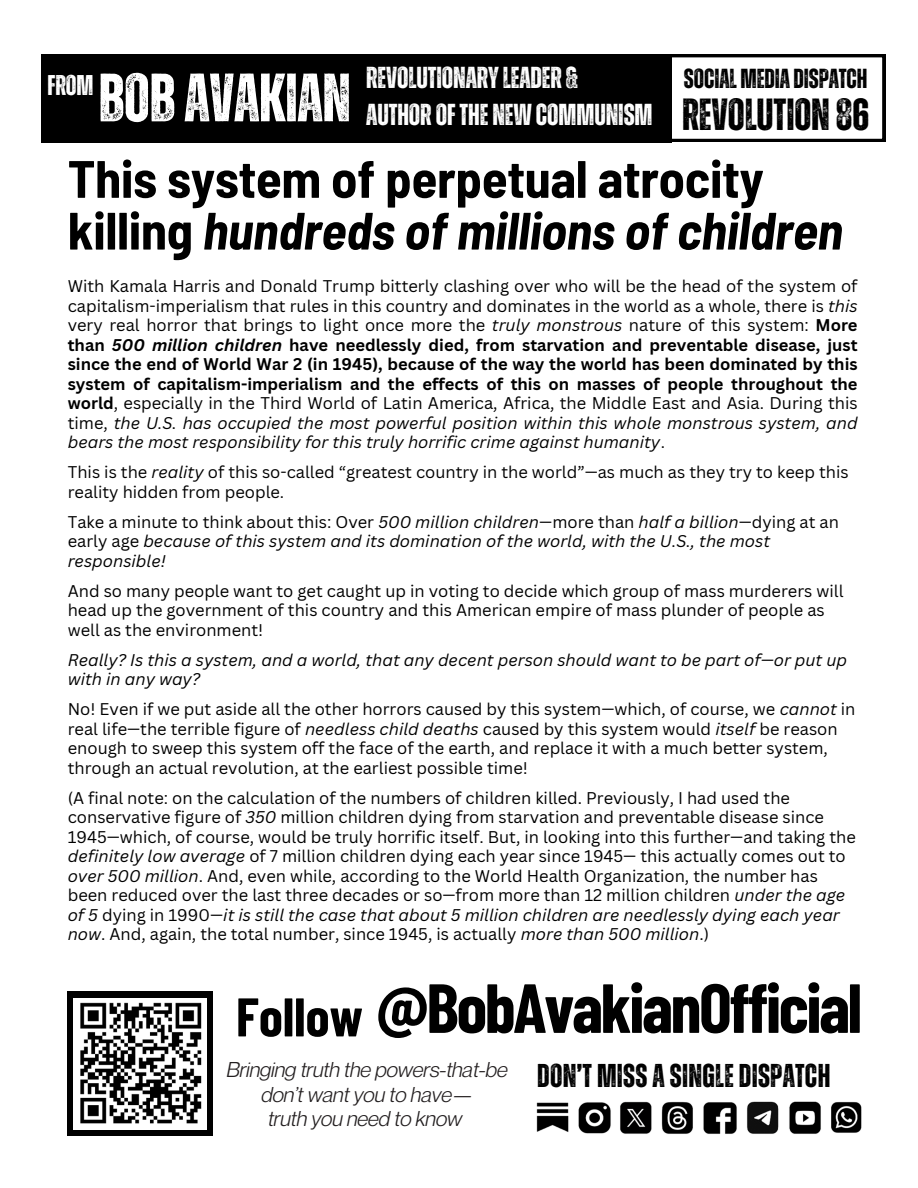
<style>
.page{position:relative;width:918px;height:1188px;background:#fff}
.page>*{position:absolute;margin:0;border:0;box-sizing:border-box;transform-origin:0 0}
.t1{font:700 69.3px "Barlow Condensed";letter-spacing:-.035em;color:#000}
.t2{font:700 68.25px "Zuume Rough";letter-spacing:-.005em;color:#fff}
.t3{font:700 54.3px "Barlow Condensed";color:#000}
.t4{font:700 semi-condensed 52.5px/51.8px "Barlow";letter-spacing:-.005em;color:#000}
.t5{font:700 45px "Zuume Rough";letter-spacing:-.005em;color:#000}
.t6{font:700 33px "Zuume Rough";letter-spacing:.01em;color:#000}
.t7{font:700 30.3px/37.2px "Zuume Rough";letter-spacing:-.005em;color:#fff}
.t8{font:700 28.5px "Zuume Rough";color:#fff}
.t9{font:700 27.6px "Zuume Rough";letter-spacing:-.005em;color:#000}
.t10{font:italic 21px/24.8px "Neue Montreal";letter-spacing:-.005em;color:#231f20;text-align:center}
.t11{font:16.5px/19.5px "Canva Sans";color:#000}
.t12{font:italic 16.5px/19.5px "Canva Sans";color:#000}
.s1{font-style:italic}
.s2{font-weight:700}
.s3{font-weight:700;font-style:italic}
.s4{font-style:normal}
</style>
<div class="page">
<svg style="left:671px;top:54px;width:214px;height:88px"></svg>
<div style="left:41px;top:54px;width:630px;height:88px;background:#000"></div>
<div style="left:67px;top:991px;width:145px;height:144px;background:#000"></div>
<img style="left:74px;top:998px;width:132px;height:131px">
<img style="left:536px;top:1101px;width:326px;height:33px">
<p class="t7" style="left:366px;top:60px;width:288px">REVOLUTIONARYLEADER&amp;<br>AUTHOROFTHE NEWCOMMUNISM</p>
<p class="t8" style="left:47px;top:72px;width:48px">FROM</p>
<p class="t2" style="left:99px;top:67px;width:254px">BOBAVAKIAN</p>
<p class="t9" style="left:684px;top:66px;width:185px">SOCIALMEDIADISPATCH</p>
<p class="t5" style="left:682px;top:94px;width:189px">REVOLUTION 86</p>
<h1 class="t4" style="left:68px;top:151px;width:776px">This system of perpetual atrocity killing <span class="s1">hundreds of millions of children</span></h1>
<h3 class="t11" style="left:68px;top:276px;width:791px;text-align:justify">With Kamala Harris and Donald Trump bitterly clashing over who will be the head of the system of capitalism-imperialism that rules in this country and dominates in the world as a whole, there is <span class="s1">this </span>very real horror that brings to light once more the <span class="s1">truly monstrous</span> nature of this system: <span class="s2">More than</span> <span class="s3">500 million children</span> <span class="s2">have needlessly died, from starvation and preventable disease, just since the end of World War 2 (in 1945), because of the way the world has been dominated by this system of capitalism-imperialism and the effects of this on masses of people throughout the world</span>, especially in the Third World of Latin America, Africa, the Middle East and Asia. During this time, <span class="s1">the U.S. has occupied the most powerful position within this whole monstrous system, and bears the most responsibility for this truly horrific crime against humanity</span>.</h3>
<h4 class="t11" style="left:68px;top:462px;width:782px">This is the <span class="s1">reality</span> of this so-called “greatest country in the world”—as much as they try to keep this reality hidden from people.</h4>
<h4 class="t12" style="left:68px;top:512px;width:773px"><span class="s4">Take a minute to think about this: Over</span> 500 million children<span class="s4">—more than</span> half a billion<span class="s4">—dying at an early age</span> because of this system and its domination of the world, with the U.S., the most responsible!</h4>
<h2 class="t11" style="left:68px;top:581px;width:777px">And so many people want to get caught up in voting to decide which group of mass murderers will head up the government of this country and this American empire of mass plunder of people as well as the environment!</h2>
<p class="t12" style="left:68px;top:650px;width:781px">Really? Is this a system, and a world, that any decent person should want to be part of—or put up with in any way?</p>
<p class="t11" style="left:68px;top:699px;width:789px">No! Even if we put aside all the other horrors caused by this system—which, of course, we <span class="s1">cannot</span> in real life—the terrible figure of <span class="s1">needless child deaths</span> caused by this system would <span class="s1">itself</span> be reason enough to sweep this system off the face of the earth, and replace it with a much better system, through an actual revolution, at the earliest possible time!</p>
<p class="t11" style="left:68px;top:788px;width:790px">(A final note: on the calculation of the numbers of children killed. Previously, I had used the conservative figure of <span class="s1">350</span> million children dying from starvation and preventable disease since 1945—which, of course, would be truly horrific itself. But, in looking into this further—and taking the <span class="s1">definitely low average</span> of 7 million children dying each year since 1945— this actually comes out to <span class="s1">over 500 million</span>. And, even while, according to the World Health Organization, the number has been reduced over the last three decades or so—from more than 12 million children <span class="s1">under the age of 5</span> dying in 1990—<span class="s1">it is still the case that about 5 million children are needlessly dying each year now</span>. And, again, the total number, since 1945, is actually <span class="s1">more than 500 million</span>.)</p>
<h2 class="t1" style="left:376px;top:964px;width:487px">@BobAvakianOfficial</h2>
<h3 class="t6" style="left:537px;top:1060px;width:295px">DON’T MISSASINGLEDISPATCH</h3>
<h1 class="t3" style="left:236px;top:982px;width:128px">Follow</h1>
<p class="t10" style="left:227px;top:1057px;width:282px">Bringing truth the powers-that-be don’t want you to have—<br>truth you need to know</p>
</div>
